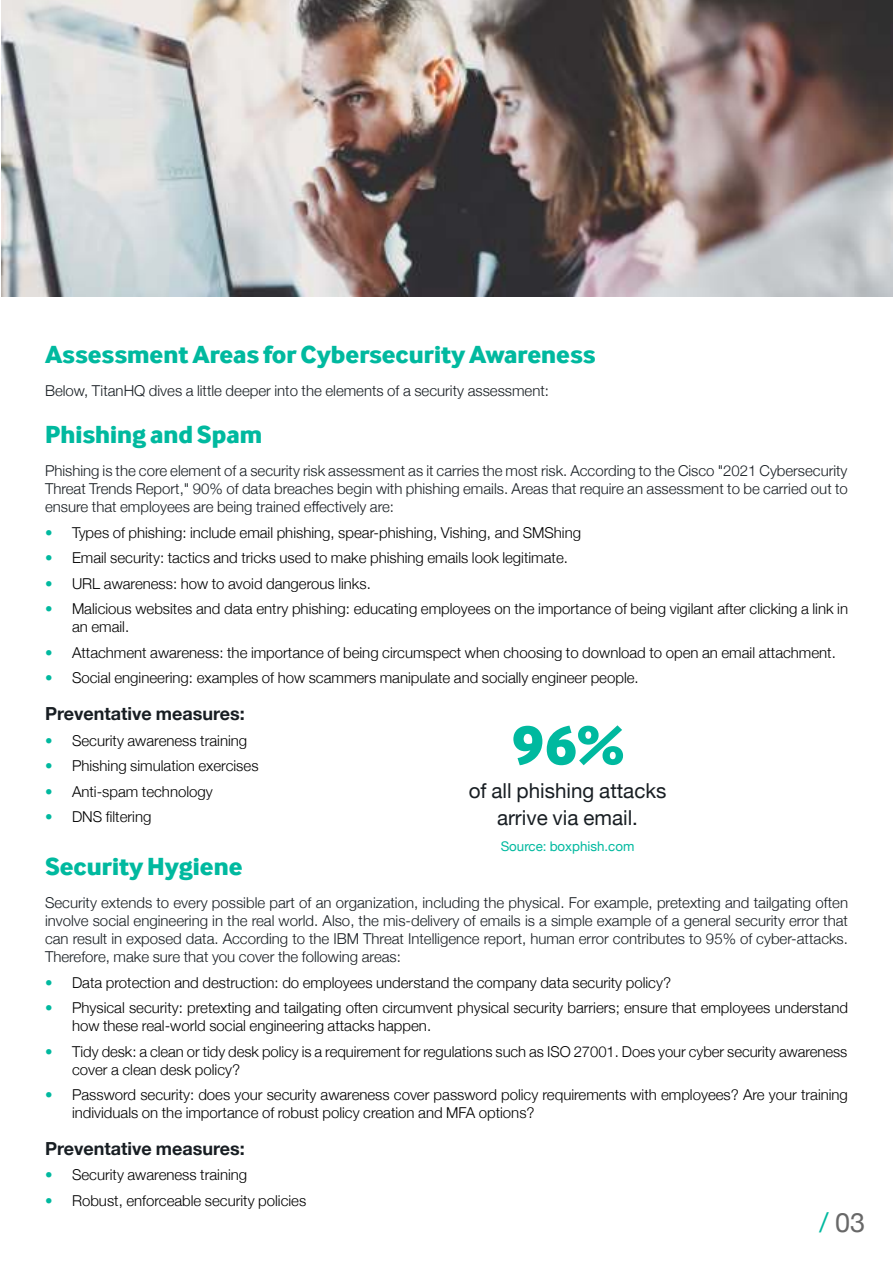
<style>
.page{position:relative;width:893px;height:1263px;background:#fff}
.page>*{position:absolute;margin:0;border:0;box-sizing:border-box;transform-origin:0 0}
.t1{font:800 57.6px "Inter Face";color:#00b99f}
.t2{font:27px "Helvetica Neue";color:#686868}
.t3{font:800 25.5px "Inter Face";color:#00b99f}
.t4{font:20.55px/26.7px "Helvetica Neue";color:#181e23;text-align:center}
.t5{font:700 18px "Helvetica Neue";color:#181e23}
.t6{font:300 15px/18px "Helvetica Neue";color:#000}
.t7{font:300 15px/18px "Helvetica Neue";color:#181e23;text-align:justify}
.t8{font:13.35px "Helvetica Neue";color:#00b99f}
.s1{color:#00b99f}
</style>
<div class="page">
<img style="left:1px;top:0;width:891px;height:297px">
<h3 class="t3" style="left:45px;top:344px;width:552px">Assessment Areas for Cybersecurity Awareness</h3>
<p class="t7" style="left:45px;top:383px;width:506px">Below, TitanHQ dives a little deeper into the elements of a security assessment:</p>
<h3 class="t3" style="left:45px;top:424px;width:219px">Phishing and Spam</h3>
<p class="t7" style="left:45px;top:463px;width:804px">Phishing is the core element of a security risk assessment as it carries the most risk. According to the Cisco "2021 Cybersecurity Threat Trends Report," 90% of data breaches begin with phishing emails. Areas that require an assessment to be carried out to ensure that employees are being trained effectively are:</p>
<p class="t6" style="left:45px;top:522px;width:538px"><span class="s1">•</span> Types of phishing: include email phishing, spear-phishing, Vishing, and SMShing</p>
<p class="t6" style="left:45px;top:550px;width:524px"><span class="s1">•</span> Email security: tactics and tricks used to make phishing emails look legitimate.</p>
<p class="t6" style="left:45px;top:576px;width:327px"><span class="s1">•</span> URL awareness: how to avoid dangerous links.</p>
<p class="t6" style="left:72px;top:599px;width:778px;text-indent:-27px"><span class="s1">•</span> Malicious websites and data entry phishing: educating employees on the importance of being vigilant after clicking a link in an email.</p>
<p class="t6" style="left:45px;top:645px;width:792px"><span class="s1">•</span> Attachment awareness: the importance of being circumspect when choosing to download to open an email attachment.</p>
<p class="t6" style="left:45px;top:668px;width:595px"><span class="s1">•</span> Social engineering: examples of how scammers manipulate and socially engineer people.</p>
<p class="t5" style="left:45px;top:703px;width:201px">Preventative measures:</p>
<p class="t6" style="left:45px;top:730px;width:204px"><span class="s1">•</span> Security awareness training</p>
<p class="t6" style="left:45px;top:758px;width:215px"><span class="s1">•</span> Phishing simulation exercises</p>
<p class="t6" style="left:45px;top:781px;width:169px"><span class="s1">•</span> Anti-spam technology</p>
<p class="t6" style="left:45px;top:807px;width:108px"><span class="s1">•</span> DNS filtering</p>
<h3 class="t3" style="left:45px;top:856px;width:199px">Security Hygiene</h3>
<p class="t7" style="left:45px;top:893px;width:804px">Security extends to every possible part of an organization, including the physical. For example, pretexting and tailgating often involve social engineering in the real world. Also, the mis-delivery of emails is a simple example of a general security error that can result in exposed data. According to the IBM Threat Intelligence report, human error contributes to 95% of cyber-attacks.<br>Therefore, make sure that you cover the following areas:</p>
<p class="t6" style="left:45px;top:975px;width:628px"><span class="s1">•</span> Data protection and destruction: do employees understand the company data security policy?</p>
<p class="t6" style="left:72px;top:1000px;width:777px;text-indent:-27px"><span class="s1">•</span> Physical security: pretexting and tailgating often circumvent physical security barriers; ensure that employees understand how these real-world social engineering attacks happen.</p>
<p class="t6" style="left:72px;top:1041px;width:777px;text-indent:-27px"><span class="s1">•</span> Tidy desk: a clean or tidy desk policy is a requirement for regulations such as ISO 27001. Does your cyber security awareness cover a clean desk policy?</p>
<p class="t6" style="left:72px;top:1087px;width:777px;text-indent:-27px"><span class="s1">•</span> Password security: does your security awareness cover password policy requirements with employees? Are your training individuals on the importance of robust policy creation and MFA options?</p>
<p class="t5" style="left:45px;top:1138px;width:201px">Preventative measures:</p>
<p class="t6" style="left:45px;top:1165px;width:204px"><span class="s1">•</span> Security awareness training</p>
<p class="t6" style="left:45px;top:1193px;width:263px"><span class="s1">•</span> Robust, enforceable security policies</p>
<h2 class="t2" style="left:820px;top:1212px;width:47px"><span class="s1">/</span> 03</h2>
<h1 class="t1" style="left:511px;top:721px;width:114px">96%</h1>
<h3 class="t4" style="left:469px;top:779px;width:199px">of all phishing attacks arrive via email.</h3>
<p class="t8" style="left:501px;top:841px;width:135px">Source: boxphish.com</p>
</div>
